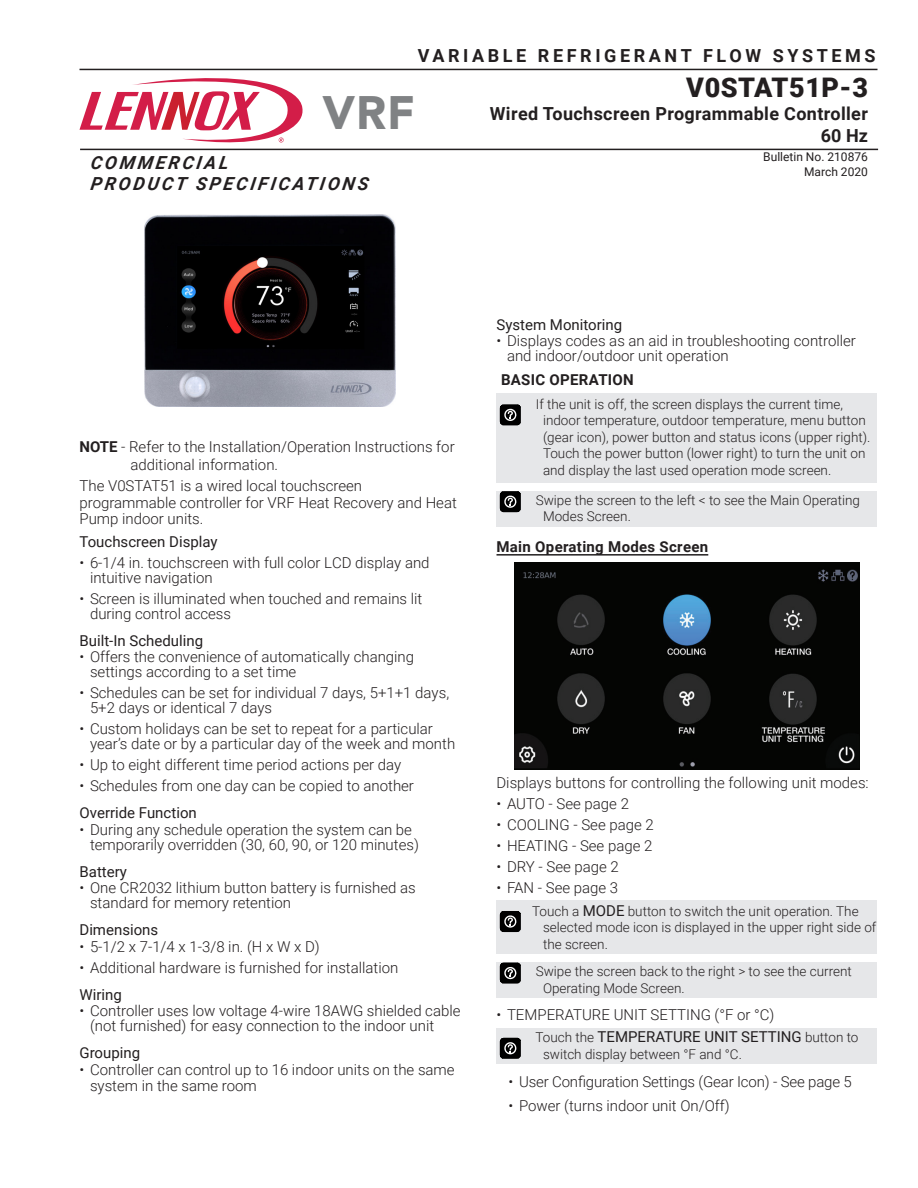
<style>
.page{position:relative;width:918px;height:1188px;background:#fff}
.page>*{position:absolute;margin:0;border:0;box-sizing:border-box;transform-origin:0 0}
.t1{font:900 46.5px "Avenir";color:#808284}
.Roboto_Model_Number{font:900 27px "Roboto";letter-spacing:.02em;color:#231f20}
.Roboto_Market_Name{font:700 18px "Roboto";letter-spacing:.02em;color:#231f20}
.Roboto_Product_Speci{font:italic 700 18px/21.6px "Roboto";letter-spacing:.15em;color:#231f20}
.Roboto_Front_Page_He{font:700 18px "Roboto";letter-spacing:.2em;color:#231f20}
.Roboto_Unit_Detail{font:700 18px "Roboto";color:#231f20}
.Roboto_Body_Text_Lig{font:300 15px/15px "Roboto";color:#231f20}
.Roboto_Body_Text_Reg{font:15px "Roboto";color:#231f20}
.Roboto_Body_Text_Not{font:300 15px/18px "Roboto";color:#231f20}
.Roboto_Body_Text_Lig-2{font:15px "Roboto";color:#231f20}
.Roboto_Bold_Head_10{font:700 15px "Roboto";letter-spacing:.02em;color:#231f20}
.Roboto_Bold_Head_10-2{font:15px "Roboto";color:#231f20}
.Roboto_Head_10_TOC_U{font:700 15px "Roboto";letter-spacing:.02em;color:#231f20}
.Roboto_Body_Text_Lig-3{font:300 13.5px/16.5px "Roboto";color:#231f20}
.Roboto_Bulletin_Date{font:12px/14.4px "Roboto";color:#231f20;text-align:right}
.s1{font-weight:700}
.s2{font-weight:400;font-size:15px}
.s3{font-weight:300;font-size:13.5px}
</style>
<div class="page">
<img style="left:145px;top:214px;width:250px;height:193px">
<hr style="left:496px;top:554px;width:212px;height:2px;background:#231f20">
<div style="left:496px;top:393px;width:382px;height:90px;background:#e6e7e9"></div>
<svg style="left:500px;top:404px;width:21px;height:21px"></svg>
<div style="left:496px;top:491px;width:382px;height:36px;background:#e6e7e9"></div>
<svg style="left:500px;top:491px;width:21px;height:21px"></svg>
<img style="left:514px;top:562px;width:346px;height:207px">
<div style="left:496px;top:900px;width:382px;height:54px;background:#e6e7e9"></div>
<svg style="left:500px;top:911px;width:21px;height:21px"></svg>
<div style="left:496px;top:962px;width:382px;height:36px;background:#e6e7e9"></div>
<svg style="left:500px;top:962px;width:21px;height:22px"></svg>
<div style="left:496px;top:1028px;width:382px;height:36px;background:#e6e7e9"></div>
<svg style="left:500px;top:1038px;width:21px;height:21px"></svg>
<hr style="left:80px;top:149px;width:798px;height:1px;background:#231f20">
<hr style="left:80px;top:69px;width:798px;height:1px;background:#231f20">
<svg style="left:80px;top:78px;width:225px;height:71px"></svg>
<p class="Roboto_Front_Page_He" style="left:418px;top:43px;width:460px">VARIABLE REFRIGERANT FLOW SYSTEMS</p>
<p class="t1" style="left:323px;top:73px;width:94px">VRF</p>
<p class="Roboto_Product_Speci" style="left:90px;top:151px;width:283px">COMMERCIA L<br>PRODUCT SPECIFICATIONS</p>
<p class="Roboto_Model_Number" style="left:686px;top:68px;width:183px">V0STAT51P-3</p>
<p class="Roboto_Market_Name" style="left:490px;top:101px;width:380px">Wired Touchscreen Programmable Controller</p>
<p class="Roboto_Unit_Detail" style="left:821px;top:123px;width:49px">60 Hz</p>
<p class="Roboto_Bulletin_Date" style="left:763px;top:149px;width:106px">Bulletin No. 210876<br>March 2020</p>
<p class="Roboto_Body_Text_Not" style="left:130px;top:437px;width:326px;text-indent:-51px"><span class="s1">NOTE</span> - Refer to the Installation/Operation Instructions for additional information.</p>
<p class="Roboto_Body_Text_Lig" style="left:80px;top:477px;width:379px;line-height:16.5px">The V0STAT51 is a wired local touchscreen programmable controller for VRF Heat Recovery and Heat<br>Pump indoor units.</p>
<p class="Roboto_Bold_Head_10-2" style="left:80px;top:531px;width:140px">Touchscreen Display</p>
<p class="Roboto_Body_Text_Lig" style="left:90px;top:554px;width:341px;text-indent:-10px">• 6-1/4 in. touchscreen with full color LCD display and intuitive navigation</p>
<p class="Roboto_Body_Text_Lig" style="left:90px;top:590px;width:334px;text-indent:-10px">• Screen is illuminated when touched and remains lit during control access</p>
<p class="Roboto_Body_Text_Reg" style="left:80px;top:630px;width:125px">Built-In Scheduling</p>
<p class="Roboto_Body_Text_Lig" style="left:90px;top:649px;width:326px;text-indent:-10px">• Offers the convenience of automatically changing settings according to a set time</p>
<p class="Roboto_Body_Text_Lig" style="left:90px;top:685px;width:361px;text-indent:-10px">• Schedules can be set for individual 7 days, 5+1+1 days,<br>5+2 days or identical 7 days</p>
<p class="Roboto_Body_Text_Lig" style="left:90px;top:721px;width:367px;text-indent:-10px">• Custom holidays can be set to repeat for a particular year’s date or by a particular day of the week and month</p>
<p class="Roboto_Body_Text_Lig" style="left:80px;top:757px;width:323px">• Up to eight different time period actions per day</p>
<p class="Roboto_Body_Text_Lig" style="left:80px;top:778px;width:336px">• Schedules from one day can be copied to another</p>
<p class="Roboto_Body_Text_Reg" style="left:80px;top:802px;width:119px">Override Function</p>
<p class="Roboto_Body_Text_Lig" style="left:90px;top:821px;width:330px;text-indent:-10px">• During any schedule operation the system can be temporarily overridden (30, 60, 90, or 120 minutes)</p>
<p class="Roboto_Body_Text_Reg" style="left:80px;top:861px;width:49px">Battery</p>
<p class="Roboto_Body_Text_Lig" style="left:90px;top:880px;width:327px;text-indent:-10px">• One CR2032 lithium button battery is furnished as standard for memory retention</p>
<p class="Roboto_Body_Text_Reg" style="left:80px;top:919px;width:80px">Dimensions</p>
<p class="Roboto_Body_Text_Lig" style="left:80px;top:938px;width:242px">• 5-1/2 x 7-1/4 x 1-3/8 in. (H x W x D)</p>
<p class="Roboto_Body_Text_Lig" style="left:80px;top:959px;width:320px">• Additional hardware is furnished for installation</p>
<p class="Roboto_Body_Text_Reg" style="left:80px;top:984px;width:44px">Wiring</p>
<p class="Roboto_Body_Text_Lig" style="left:90px;top:1003px;width:372px;text-indent:-10px">• Controller uses low voltage 4-wire 18AWG shielded cable (not furnished) for easy connection to the indoor unit</p>
<p class="Roboto_Body_Text_Reg" style="left:80px;top:1042px;width:62px">Grouping</p>
<p class="Roboto_Body_Text_Lig" style="left:90px;top:1061px;width:366px;line-height:16.5px;text-indent:-10px">• Controller can control up to 16 indoor units on the same system in the same room</p>
<p class="Roboto_Body_Text_Reg" style="left:496px;top:314px;width:127px">System Monitoring</p>
<p class="Roboto_Body_Text_Lig" style="left:507px;top:333px;width:350px;text-indent:-10px">• Displays codes as an aid in troubleshooting controller and indoor/outdoor unit operation</p>
<p class="Roboto_Head_10_TOC_U" style="left:501px;top:369px;width:134px">BASIC OPERATION</p>
<p class="Roboto_Body_Text_Lig-3" style="left:543px;top:395px;width:329px;text-indent:-7px">If the unit is off, the screen displays the current time, indoor temperature, outdoor temperature, menu button (gear icon), power button and status icons (upper right).<br>Touch the power button (lower right) to turn the unit on and display the last used operation mode screen.</p>
<p class="Roboto_Body_Text_Lig-3" style="left:543px;top:491px;width:319px;text-indent:-7px">Swipe the screen to the left &lt; to see the Main Operating<br>Modes Screen.</p>
<p class="Roboto_Bold_Head_10" style="left:496px;top:536px;width:213px">Main Operating Modes Screen</p>
<p class="Roboto_Body_Text_Lig" style="left:496px;top:774px;width:374px">Displays buttons for controlling the following unit modes:</p>
<p class="Roboto_Body_Text_Lig" style="left:496px;top:795px;width:134px">• AUTO - See page 2</p>
<p class="Roboto_Body_Text_Lig" style="left:496px;top:816px;width:159px">• COOLING - See page 2</p>
<p class="Roboto_Body_Text_Lig" style="left:496px;top:837px;width:157px">• HEATING - See page 2</p>
<p class="Roboto_Body_Text_Lig" style="left:496px;top:858px;width:124px">• DRY - See page 2</p>
<p class="Roboto_Body_Text_Lig" style="left:496px;top:879px;width:123px">• FAN - See page 3</p>
<p class="Roboto_Body_Text_Lig-3" style="left:543px;top:902px;width:335px;text-indent:-11px">Touch a <span class="s2">MODE</span> button to switch the unit operation. The selected mode icon is displayed in the upper right side of the screen.</p>
<p class="Roboto_Body_Text_Lig-3" style="left:543px;top:963px;width:310px;text-indent:-7px">Swipe the screen back to the right &gt; to see the current<br>Operating Mode Screen.</p>
<p class="Roboto_Body_Text_Lig" style="left:496px;top:1007px;width:279px">• TEMPERATURE UNIT SETTING (°F or °C)</p>
<p class="Roboto_Body_Text_Lig-2" style="left:536px;top:1026px;width:325px"><span class="s3">Touch the</span> TEMPERATURE UNIT SETTING <span class="s3">button to</span></p>
<p class="Roboto_Body_Text_Lig-3" style="left:543px;top:1045px;width:200px">switch display between °F and °C.</p>
<p class="Roboto_Body_Text_Lig" style="left:508px;top:1074px;width:345px">• User Configuration Settings (Gear Icon) - See page 5</p>
<p class="Roboto_Body_Text_Lig" style="left:508px;top:1098px;width:223px">• Power (turns indoor unit On/Off)</p>
</div>
